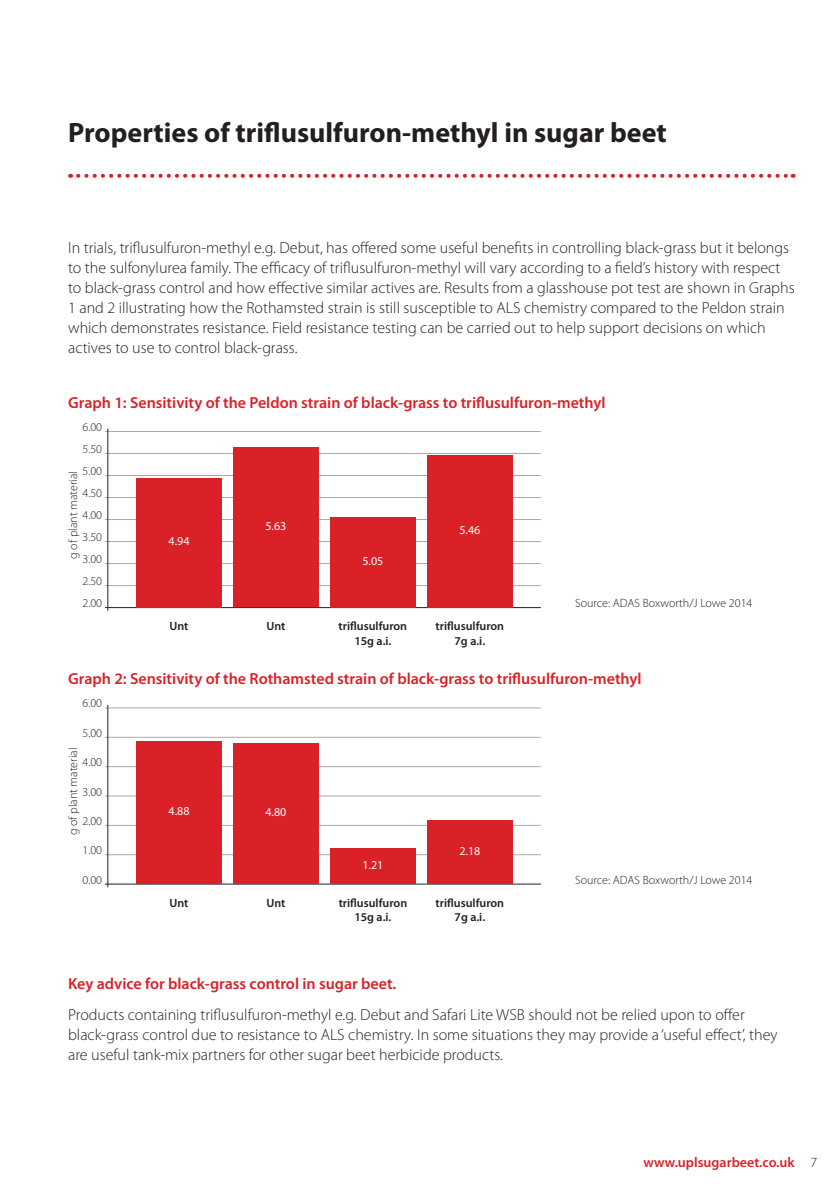
<style>
.page{position:relative;width:840px;height:1191px;background:#fff}
.page>*{position:absolute;margin:0;border:0;box-sizing:border-box;transform-origin:0 0}
.t1{font:700 28px "Myriad Pro";color:#231f20}
.t2{font:300 16px/20px "Myriad Pro";color:#231f20}
.t3{font:600 16px "Myriad Pro";color:#da2128}
.t4{font:600 14px "Myriad Pro";color:#da2128}
.t5{font:300 12px/22px "Myriad Pro";color:#231f20;text-align:justify}
.t6{font:600 12px/14.4px "Myriad Pro";color:#231f20;text-align:center}
.t7{font:12px "Myriad Pro";color:#fff}
.s1{font-weight:300;color:#231f20}
</style>
<div class="page">
<hr style="left:105px;top:431px;width:435px;height:1px;background:#a8a9ad">
<hr style="left:105px;top:453px;width:435px;height:1px;background:#a8a9ad">
<hr style="left:105px;top:475px;width:435px;height:1px;background:#a8a9ad">
<hr style="left:105px;top:497px;width:435px;height:1px;background:#a8a9ad">
<hr style="left:105px;top:519px;width:435px;height:1px;background:#a8a9ad">
<hr style="left:105px;top:541px;width:435px;height:1px;background:#a8a9ad">
<hr style="left:105px;top:563px;width:435px;height:1px;background:#a8a9ad">
<hr style="left:105px;top:585px;width:435px;height:1px;background:#a8a9ad">
<hr style="left:105px;top:607px;width:435px;height:1px;background:#231f20">
<hr style="left:105px;top:707px;width:435px;height:1px;background:#a8a9ad">
<hr style="left:105px;top:737px;width:435px;height:1px;background:#a8a9ad">
<hr style="left:105px;top:766px;width:435px;height:1px;background:#a8a9ad">
<hr style="left:105px;top:795px;width:435px;height:1px;background:#a8a9ad">
<hr style="left:105px;top:825px;width:435px;height:1px;background:#a8a9ad">
<hr style="left:105px;top:854px;width:435px;height:1px;background:#a8a9ad">
<hr style="left:105px;top:883px;width:435px;height:1px;background:#231f20">
<div style="left:136px;top:478px;width:86px;height:129px;background:#da2128"></div>
<div style="left:233px;top:447px;width:85px;height:160px;background:#da2128"></div>
<div style="left:330px;top:517px;width:85px;height:90px;background:#da2128"></div>
<div style="left:427px;top:455px;width:85px;height:152px;background:#da2128"></div>
<div style="left:136px;top:740px;width:86px;height:143px;background:#da2128"></div>
<div style="left:233px;top:743px;width:85px;height:140px;background:#da2128"></div>
<div style="left:330px;top:848px;width:85px;height:35px;background:#da2128"></div>
<div style="left:427px;top:819px;width:85px;height:64px;background:#da2128"></div>
<hr style="left:107px;top:428px;width:1px;height:183px;background:#231f20">
<hr style="left:107px;top:705px;width:1px;height:182px;background:#231f20">
<svg style="left:78px;top:174px;width:715px;height:4px"></svg>
<h1 class="t1" style="left:68px;top:114px;width:600px">Properties of triflusulfuron-methyl in sugar beet</h1>
<p class="t2" style="left:68px;top:237px;width:727px">In trials, triflusulfuron-methyl e.g. Debut, has offered some useful benefits in controlling black-grass but it belongs to the sulfonylurea family. The efficacy of triflusulfuron-methyl will vary according to a field’s history with respect to black-grass control and how effective similar actives are. Results from a glasshouse pot test are shown in Graphs 1 and 2 illustrating how the Rothamsted strain is still susceptible to ALS chemistry compared to the Peldon strain which demonstrates resistance. Field resistance testing can be carried out to help support decisions on which actives to use to control black-grass.</p>
<p class="t3" style="left:68px;top:392px;width:538px">Graph 1: Sensitivity of the Peldon strain of black-grass to triflusulfuron-methyl</p>
<p class="t5" style="left:82px;top:416px;width:21px">6.00<br>5.50<br>5.00<br>4.50<br>4.00<br>3.50<br>3.00<br>2.50<br>2.00</p>
<p class="t5" style="left:62px;top:559px;width:89px;rotate:-90deg">g of plant material</p>
<p class="t7" style="left:168px;top:534px;width:22px">4.94</p>
<p class="t6" style="left:169px;top:619px;width:21px">Unt</p>
<p class="t7" style="left:265px;top:519px;width:22px">5.63</p>
<p class="t6" style="left:266px;top:619px;width:21px">Unt</p>
<p class="t7" style="left:362px;top:553px;width:22px">5.05</p>
<p class="t6" style="left:338px;top:619px;width:70px">triflusulfuron<br>15g a.i.</p>
<p class="t7" style="left:459px;top:522px;width:22px">5.46</p>
<p class="t6" style="left:435px;top:619px;width:70px">triflusulfuron<br>7g a.i.</p>
<p class="t5" style="left:574px;top:592px;width:179px">Source: ADAS Boxworth/J Lowe 2014</p>
<p class="t3" style="left:68px;top:668px;width:574px">Graph 2: Sensitivity of the Rothamsted strain of black-grass to triflusulfuron-methyl</p>
<p class="t5" style="left:82px;top:692px;width:21px">6.00</p>
<p class="t5" style="left:82px;top:721px;width:21px">5.00</p>
<p class="t5" style="left:82px;top:751px;width:21px">4.00</p>
<p class="t5" style="left:82px;top:780px;width:21px">3.00</p>
<p class="t5" style="left:82px;top:809px;width:21px">2.00</p>
<p class="t5" style="left:82px;top:839px;width:21px">1.00</p>
<p class="t5" style="left:82px;top:868px;width:21px">0.00</p>
<p class="t5" style="left:62px;top:835px;width:89px;rotate:-90deg">g of plant material</p>
<p class="t7" style="left:168px;top:803px;width:22px">4.88</p>
<p class="t6" style="left:169px;top:895px;width:21px">Unt</p>
<p class="t7" style="left:265px;top:804px;width:22px">4.80</p>
<p class="t6" style="left:266px;top:895px;width:21px">Unt</p>
<p class="t7" style="left:362px;top:857px;width:22px">1.21</p>
<p class="t6" style="left:338px;top:895px;width:70px">triflusulfuron<br>15g a.i.</p>
<p class="t7" style="left:459px;top:843px;width:22px">2.18</p>
<p class="t6" style="left:435px;top:895px;width:70px">triflusulfuron<br>7g a.i.</p>
<p class="t5" style="left:574px;top:868px;width:179px">Source: ADAS Boxworth/J Lowe 2014</p>
<p class="t3" style="left:68px;top:973px;width:329px">Key advice for black-grass control in sugar beet.</p>
<p class="t2" style="left:68px;top:1005px;width:710px">Products containing triflusulfuron-methyl e.g. Debut and Safari Lite WSB should not be relied upon to offer black-grass control due to resistance to ALS chemistry. In some situations they may provide a ‘useful effect’, they are useful tank-mix partners for other sugar beet herbicide products.</p>
<p class="t4" style="left:643px;top:1153px;width:175px">www.uplsugarbeet.co.uk <span class="s1">7</span></p>
</div>
